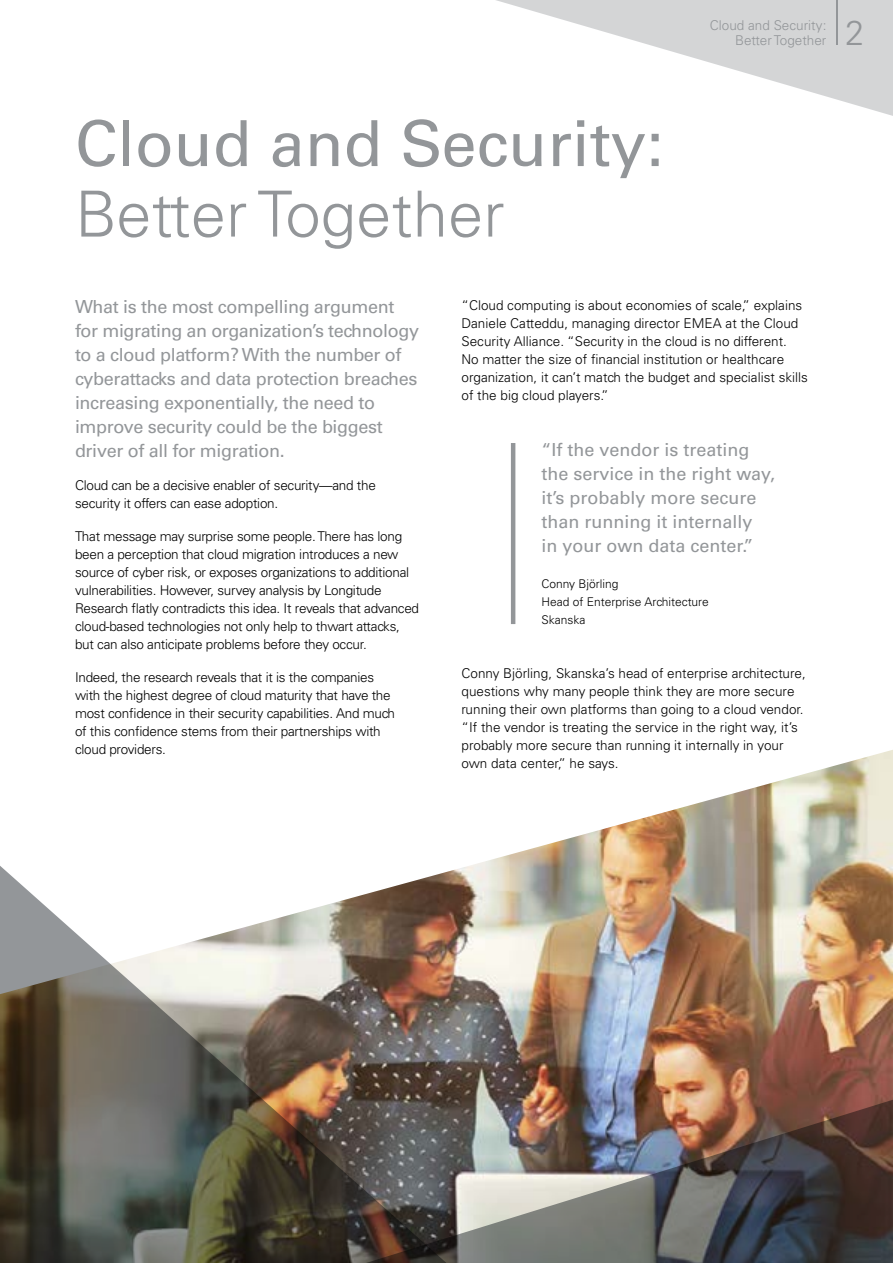
<style>
.page{position:relative;width:893px;height:1263px;background:#fff}
.page>*{position:absolute;margin:0;border:0;box-sizing:border-box;transform-origin:0 0}
.t1{font:63.6px "Univers LT Std";color:#939699}
.t2{font:300 63.6px "Univers LT Std";color:#939699}
.t3{font:300 34.5px "Univers LT Std";color:#939699}
.t4{font:18px/24px "Univers LT Std";letter-spacing:-.02em;color:#939699}
.t5{font:18px/24px "Univers LT Std";color:#939699}
.t6{font:300 13.5px/18px "Univers LT Std";letter-spacing:-.02em;color:#000}
.t7{font:300 13.5px/18px "Univers LT Std";color:#000}
.t8{font:300 13.5px/15px "Univers LT Std";color:#939699;text-align:right}
.t9{font:300 12px/18px "Univers LT Std";color:#000}
</style>
<div class="page">
<img style="left:446px;top:750px;width:447px;height:350px">
<img style="left:0;top:866px;width:446px;height:397px">
<img style="left:173px;top:1100px;width:720px;height:163px">
<hr style="left:511px;top:443px;width:4px;height:181px;background:#939699">
<svg style="left:496px;top:0;width:397px;height:116px"></svg>
<hr style="left:836px;top:0;width:1px;height:45px;background:#939699">
<p class="t8" style="left:710px;top:18px;width:118px">Cloud and Security:<br>Better Together</p>
<h2 class="t3" style="left:845px;top:12px;width:21px">2</h2>
<h1 class="t1" style="left:75px;top:106px;width:590px">Cloud and Security:</h1>
<h1 class="t2" style="left:75px;top:176px;width:431px">Better Together</h1>
<p class="t4" style="left:75px;top:295px;width:346px">What is the most compelling argument for migrating an organization’s technology to a cloud platform? With the number of cyberattacks and data protection breaches increasing exponentially, the need to improve security could be the biggest driver of all for migration.</p>
<p class="t6" style="left:75px;top:476px;width:302px">Cloud can be a decisive enabler of security—and the security it offers can ease adoption.</p>
<p class="t6" style="left:75px;top:527px;width:346px">That message may surprise some people. There has long been a perception that cloud migration introduces a new source of cyber risk, or exposes organizations to additional vulnerabilities. However, survey analysis by Longitude Research flatly contradicts this idea. It reveals that advanced cloud-based technologies not only help to thwart attacks, but can also anticipate problems before they occur.</p>
<p class="t6" style="left:75px;top:668px;width:322px">Indeed, the research reveals that it is the companies with the highest degree of cloud maturity that have the most confidence in their security capabilities. And much of this confidence stems from their partnerships with cloud providers.</p>
<p class="t7" style="left:461px;top:296px;width:348px">“Cloud computing is about economies of scale,” explains Daniele Catteddu, managing director EMEA at the Cloud Security Alliance. “Security in the cloud is no different.<br>No matter the size of financial institution or healthcare organization, it can’t match the budget and specialist skills of the big cloud players.”</p>
<h3 class="t5" style="left:541px;top:438px;width:235px">“If the vendor is treating the service in the right way, it’s probably more secure than running it internally<br>in your own data center.”</h3>
<p class="t9" style="left:541px;top:575px;width:169px">Conny Björling<br>Head of Enterprise Architecture<br>Skanska</p>
<p class="t7" style="left:461px;top:664px;width:346px">Conny Björling, Skanska’s head of enterprise architecture, questions why many people think they are more secure running their own platforms than going to a cloud vendor. “If the vendor is treating the service in the right way, it’s probably more secure than running it internally in your own data center,” he says.</p>
</div>
